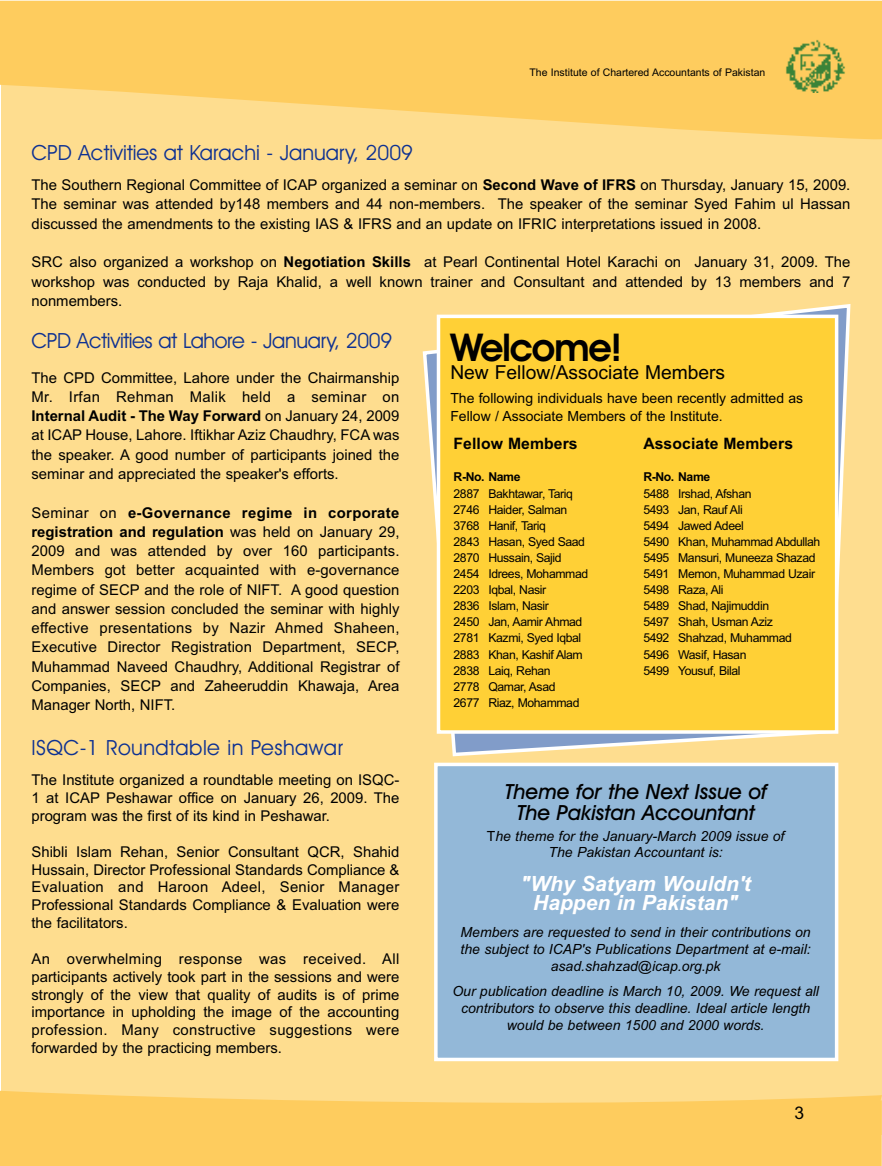
<style>
.page{position:relative;width:882px;height:1166px;background:#fff}
.page>*{position:absolute;margin:0;border:0;box-sizing:border-box;transform-origin:0 0}
.t1{font:600 38.5px "Avant Garde IT Cby BT";letter-spacing:-.035em;color:#000}
.t2{font:21px "Avant Garde IT Cby BT";color:#0e3192}
.t3{font:italic 500 21px/21px "Avant Garde IT Cby BT";color:#000;text-align:center}
.t4{font:italic 700 21px/19.2px "Arial";color:#fff;text-align:center}
.t5{font:21px "Avant Garde IT Cby BT";letter-spacing:.025em;color:#0e3192}
.t6{font:19.25px "Arial";color:#000}
.t7{font:17.5px "Arial";color:#000}
.t8{font:700 15.75px "Arial";letter-spacing:.005em;color:#000}
.t9{font:14.88px/19.2px "Arial";color:#000;text-align:justify}
.t10{font:italic 14px/16.8px "Arial";color:#000;text-align:center}
.t11{font:14px/18.4px "Arial";color:#000}
.t12{font:12.25px/16.1px "Arial";letter-spacing:-.035em;color:#000}
.t13{font:700 12.25px "Arial";letter-spacing:-.035em;color:#000}
.t14{font:10.5px "Arial";color:#000}
.s1{font-weight:700}
.s2{font-style:normal}
</style>
<div class="page">
<hr style="left:0;top:69px;width:1px;height:1044px;background:#a6bad9">
<div style="left:2px;top:42px;width:880px;height:1092px;background:#fedd8f"></div>
<div style="left:0;top:1px;width:882px;height:45px;background:#fecc5e"></div>
<svg style="left:0;top:46px;width:882px;height:95px;fill:#fecc5e"></svg>
<div style="left:0;top:1125px;width:882px;height:41px;background:#fecc5e"></div>
<svg style="left:0;top:1040px;width:882px;height:85px"></svg>
<img style="left:781px;top:35px;width:67px;height:58px">
<svg style="left:423px;top:304px;width:427px;height:452px"></svg>
<div style="left:439px;top:316px;width:398px;height:416px;background:#ffd036"></div>
<div style="left:437px;top:315px;width:401px;height:418px;border:4px solid #fff"></div>
<div style="left:436px;top:764px;width:401px;height:295px;background:#93b8d8"></div>
<div style="left:434px;top:762px;width:404px;height:299px;border:4px solid #fff"></div>
<p class="t14" style="left:530px;top:66px;width:237px">The Institute of Chartered Accountants of Pakistan</p>
<h2 class="t2" style="left:32px;top:140px;width:383px">CPD Activities at Karachi - January, 2009</h2>
<p class="t9" style="left:31px;top:175px;width:820px">The Southern Regional Committee of ICAP organized a seminar on <span class="s1">Second Wave of IFRS</span> on Thursday, January 15, 2009.<br>The seminar was attended by148 members and 44 non-members. The speaker of the seminar Syed Fahim ul Hassan discussed the amendments to the existing IAS &amp; IFRS and an update on IFRIC interpretations issued in 2008.</p>
<p class="t9" style="left:31px;top:252px;width:820px">SRC also organized a workshop on <span class="s1">Negotiation Skills</span> at Pearl Continental Hotel Karachi on January 31, 2009. The workshop was conducted by Raja Khalid, a well known trainer and Consultant and attended by 13 members and 7 nonmembers.</p>
<h2 class="t2" style="left:32px;top:329px;width:362px">CPD Activities at Lahore - January, 2009</h2>
<p class="t9" style="left:31px;top:368px;width:370px">The CPD Committee, Lahore under the Chairmanship Mr. Irfan Rehman Malik held a seminar on <span class="s1">Internal Audit - The Way Forward</span> on January 24, 2009 at ICAP House, Lahore. Iftikhar Aziz Chaudhry, FCA was the speaker. A good number of participants joined the seminar and appreciated the speaker's efforts.</p>
<p class="t9" style="left:31px;top:503px;width:370px">Seminar on <span class="s1">e-Governance regime in corporate registration and regulation</span> was held on January 29, 2009 and was attended by over 160 participants.<br>Members got better acquainted with e-governance regime of SECP and the role of NIFT. A good question and answer session concluded the seminar with highly effective presentations by Nazir Ahmed Shaheen, Executive Director Registration Department, SECP, Muhammad Naveed Chaudhry, Additional Registrar of Companies, SECP and Zaheeruddin Khawaja, Area Manager North, NIFT.</p>
<h1 class="t1" style="left:450px;top:325px;width:173px">Welcome!</h1>
<p class="t6" style="left:450px;top:361px;width:276px">New Fellow/Associate Members</p>
<p class="t11" style="left:450px;top:389px;width:354px">The following individuals have been recently admitted as<br>Fellow / Associate Members of the Institute.</p>
<p class="t8" style="left:454px;top:434px;width:126px">Fellow Members</p>
<p class="t13" style="left:454px;top:470px;width:68px">R-No. Name</p>
<p class="t12" style="left:454px;top:485px;width:136px">2887 Bakhtawar, Tariq<br>2746 Haider, Salman<br>3768 Hanif, Tariq<br>2843 Hasan, Syed Saad<br>2870 Hussain, Sajid<br>2454 Idrees, Mohammad<br>2203 Iqbal, Nasir<br>2836 Islam, Nasir<br>2450 Jan, Aamir Ahmad<br>2781 Kazmi, Syed Iqbal<br>2883 Khan, Kashif Alam<br>2838 Laiq, Rehan<br>2778 Qamar, Asad<br>2677 Riaz, Mohammad</p>
<p class="t8" style="left:643px;top:434px;width:151px">Associate Members</p>
<p class="t13" style="left:643px;top:470px;width:68px">R-No. Name</p>
<p class="t12" style="left:643px;top:485px;width:179px">5488 Irshad, Afshan<br>5493 Jan, Rauf Ali<br>5494 Jawed Adeel<br>5490 Khan, Muhammad Abdullah<br>5495 Mansuri, Muneeza Shazad<br>5491 Memon, Muhammad Uzair<br>5498 Raza, Ali<br>5489 Shad, Najimuddin<br>5497 Shah, Usman Aziz<br>5492 Shahzad, Muhammad<br>5496 Wasif, Hasan<br>5499 Yousuf, Bilal</p>
<h2 class="t5" style="left:32px;top:735px;width:313px">ISQC-1 Roundtable in Peshawar</h2>
<p class="t9" style="left:32px;top:771px;width:369px;line-height:17.8px">The Institute organized a roundtable meeting on ISQC-1 at ICAP Peshawar office on January 26, 2009. The program was the first of its kind in Peshawar.</p>
<p class="t9" style="left:32px;top:842px;width:369px;line-height:17.8px">Shibli Islam Rehan, Senior Consultant QCR, Shahid Hussain, Director Professional Standards Compliance &amp; Evaluation and Haroon Adeel, Senior Manager Professional Standards Compliance &amp; Evaluation were the facilitators.</p>
<p class="t9" style="left:32px;top:949px;width:369px;line-height:17.8px">An overwhelming response was received. All participants actively took part in the sessions and were strongly of the view that quality of audits is of prime importance in upholding the image of the accounting profession. Many constructive suggestions were forwarded by the practicing members.</p>
<h2 class="t3" style="left:504px;top:781px;width:264px">Theme for the Next Issue of<br>The Pakistan Accountant</h2>
<p class="t10" style="left:487px;top:827px;width:299px"><span class="s2">T</span>he theme for the January-March 2009 issue of<br>The Pakistan Accountant is:</p>
<h2 class="t4" style="left:521px;top:873px;width:232px">"Why Satyam Wouldn't<br>Happen in Pakistan"</h2>
<p class="t10" style="left:461px;top:923px;width:352px">Members are requested to send in their contributions on the subject to ICAP's Publications Department at e-mail: asad.shahzad@icap.org.pk</p>
<p class="t10" style="left:452px;top:982px;width:368px">Our publication deadline is March 10, 2009. We request all contributors to observe this deadline. Ideal article length would be between 1500 and 2000 words.</p>
<p class="t7" style="left:794px;top:1103px;width:11px">3</p>
</div>
